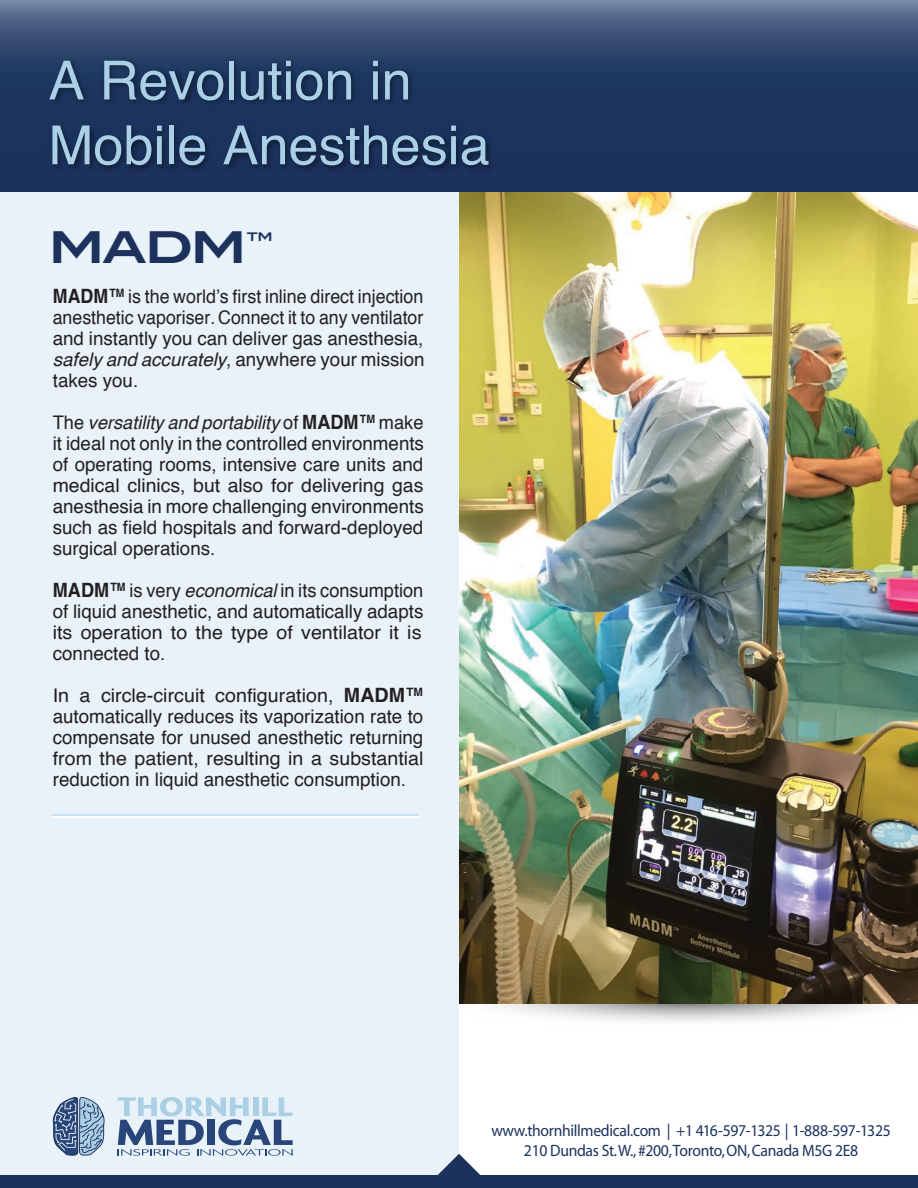
<style>
.page{position:relative;width:918px;height:1188px;background:#fff}
.page>*{position:absolute;margin:0;border:0;box-sizing:border-box;transform-origin:0 0}
.t1{font:54px/64.8px "Helvetica";color:#abd0e5}
.t2{font:700 43.95px "Blair ITC";color:#1c325d}
.t3{font:18.75px/21px "Helvetica";color:#231f20;text-align:justify}
.t4{font:18.75px/21px "Helvetica";color:#231f20;text-align:justify;scale:1.05 1}
.t5{font:18.75px/21px "Helvetica";color:#231f20;text-align:justify;scale:.95 1}
.t6{font:16.5px/19.8px "Myriad";letter-spacing:-.02em;color:#1c325d;text-align:center;scale:.95 1}
.t7{font:700 11.85px "Blair ITC";color:#1c325d}
.s1{font-family:"Helvetica LT";font-weight:700;font-size:19.8px}
.s2{font-style:italic}
</style>
<div class="page">
<svg style="left:494px;top:1004px;width:390px;height:18px"></svg>
<img style="left:459px;top:191px;width:459px;height:813px">
<div style="left:0;top:115px;width:459px;height:1060px;background:#e8f2f8"></div>
<svg style="left:438px;top:1154px;width:42px;height:21px"></svg>
<svg style="left:52px;top:1097px;width:53px;height:59px"></svg>
<svg style="left:118px;top:1097px;width:175px;height:59px"></svg>
<svg style="left:0;top:0;width:918px;height:191px;background:#30476e"></svg>
<div style="left:0;top:1175px;width:918px;height:13px;background:#1c325d"></div>
<img style="left:44px;top:48px;width:459px;height:154px">
<hr style="left:53px;top:816px;width:366px;height:1px;background:#fff">
<hr style="left:53px;top:815px;width:366px;height:1px;background:#abd0e5">
<h1 class="t1" style="left:48px;top:50px;width:443px">A Revolution in<br>Mobile Anesthesia</h1>
<h2 class="t2" style="left:49px;top:219px;width:200px">MADM</h2>
<p class="t7" style="left:247px;top:229px;width:28px">TM</p>
<p class="t5" style="left:53px;top:287px;width:393px"><span class="s1">MADM</span><sup>TM</sup> is the world’s first inline direct injection anesthetic vaporiser. Connect it to any ventilator and instantly you can deliver gas anesthesia, <span class="s2">safely and accurately</span>, anywhere your mission takes you.</p>
<p class="t3" style="left:53px;top:413px;width:373px">The <span class="s2">versatility and portability</span> of <span class="s1">MADM</span><sup>TM</sup> make it ideal not only in the controlled environments of operating rooms, intensive care units and medical clinics, but also for delivering gas anesthesia in more challenging environments such as field hospitals and forward-deployed surgical operations.</p>
<p class="t3" style="left:53px;top:581px;width:372px"><span class="s1">MADM</span><sup>TM</sup> is very <span class="s2">economical</span> in its consumption of liquid anesthetic, and automatically adapts its operation to the type of ventilator it is connected to.</p>
<p class="t4" style="left:53px;top:686px;width:354px">In a circle-circuit configuration, <span class="s1">MADM</span><sup>TM </sup>automatically reduces its vaporization rate to compensate for unused anesthetic returning from the patient, resulting in a substantial reduction in liquid anesthetic consumption.</p>
<p class="t6" style="left:491px;top:1121px;width:422px">www.thornhillmedical.com | +1 416-597-1325 | 1-888-597-1325<br>210 Dundas St. W., #200, Toronto, ON, Canada M5G 2E8</p>
</div>
